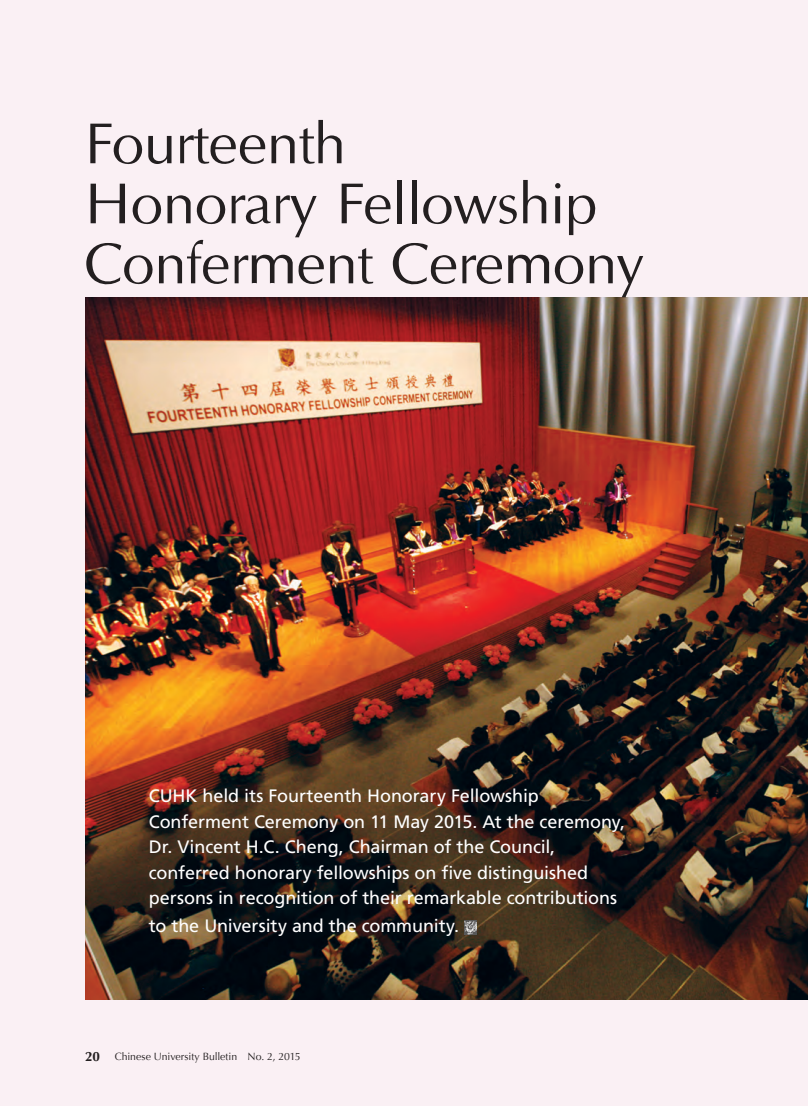
<style>
.page{position:relative;width:808px;height:1106px;background:#faf0f4}
.page>*{position:absolute;margin:0;border:0;box-sizing:border-box;transform-origin:0 0}
.feature_heading{font:60px/60px "Optane";letter-spacing:-.02em;color:#231f20}
.intro1_e{font:18px/25.5px "Frutiger";letter-spacing:-.005em;color:#fff}
.footer_left_e{font:10.5px "Optima";letter-spacing:-.005em;color:#231f20}
.s1{font-weight:700;font-size:13.5px}
</style>
<div class="page">
<img style="left:85px;top:298px;width:723px;height:701px">
<img style="left:464px;top:920px;width:13px;height:14px">
<p class="feature_heading" style="left:85px;top:113px;width:561px">Fourteenth<br>Honorary Fellowship<br>Conferment Ceremony</p>
<p class="intro1_e" style="left:149px;top:783px;width:478px">CUHK held its Fourteenth Honorary Fellowship Conferment Ceremony on 11 May 2015. At the ceremony, Dr. Vincent H.C. Cheng, Chairman of the Council, conferred honorary fellowships on five distinguished persons in recognition of their remarkable contributions</p>
<p class="intro1_e" style="left:149px;top:913px;width:312px">to the University and the community.</p>
<p class="footer_left_e" style="left:85px;top:1050px;width:217px"><span class="s1">20</span> Chinese University Bulletin No. 2, 2015</p>
</div>
